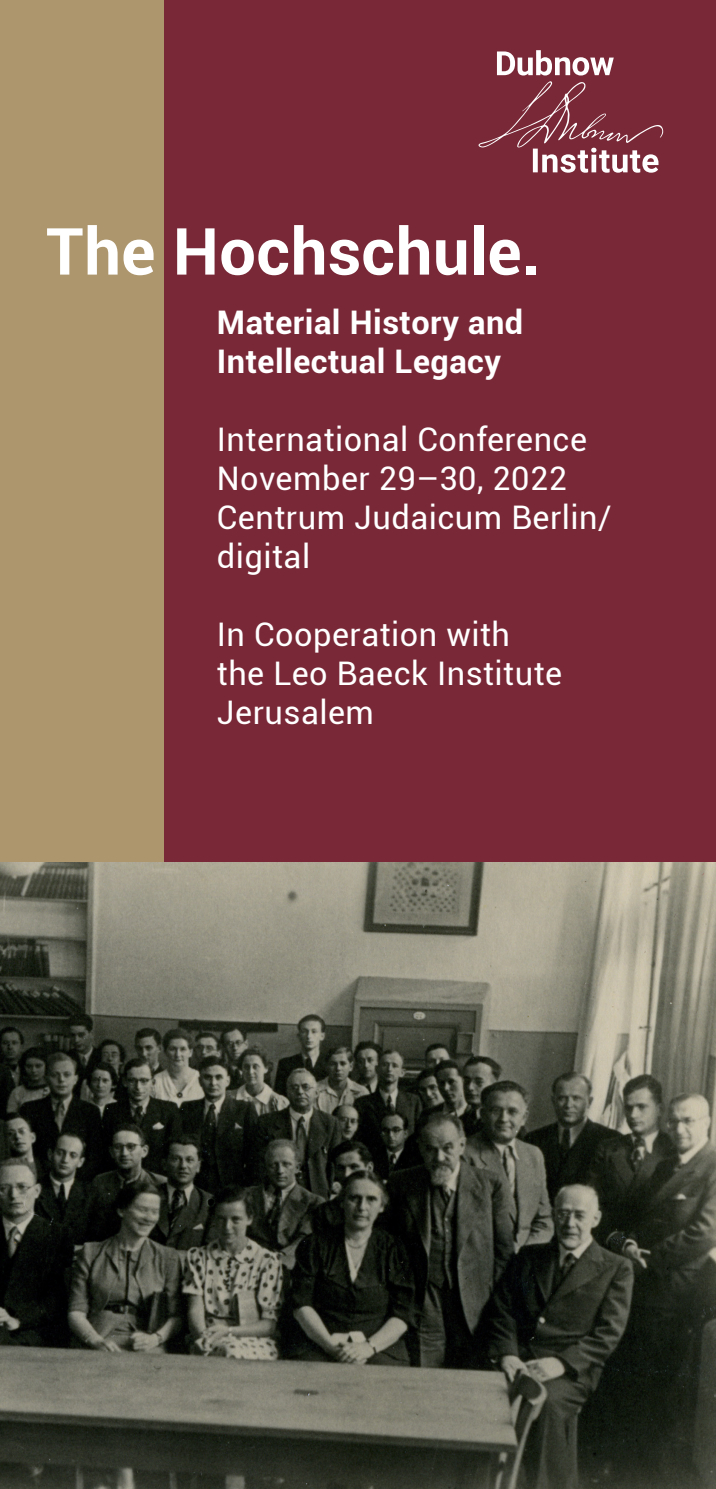
<style>
.page{position:relative;width:716px;height:1489px;background:#fff}
.page>*{position:absolute;margin:0;border:0;box-sizing:border-box;transform-origin:0 0}
.t1{font:700 65px "Roboto";letter-spacing:.005em;color:#fff}
.t2{font:32.5px/39px "Roboto";letter-spacing:.015em;color:#fff}
.t3{font:700 32.5px/39px "Roboto";letter-spacing:.015em;color:#fff}
</style>
<div class="page">
<img style="left:0;top:861px;width:716px;height:627px">
<div style="left:0;top:0;width:165px;height:861px;background:#ad966d"></div>
<div style="left:165px;top:0;width:551px;height:861px;background:#792837"></div>
<svg style="left:497px;top:50px;width:117px;height:25px"></svg>
<svg style="left:478px;top:81px;width:185px;height:92px"></svg>
<h1 class="t1" style="left:46px;top:205px;width:496px">The Hochschule.</h1>
<p class="t3" style="left:217px;top:301px;width:308px">Material History and<br>Intellectual Legacy</p>
<p class="t2" style="left:217px;top:418px;width:396px">International Conference<br>November 29–30, 2022<br>Centrum Judaicum Berlin/ digital</p>
<p class="t2" style="left:217px;top:613px;width:347px">In Cooperation with the Leo Baeck Institute<br>Jerusalem</p>
</div>
